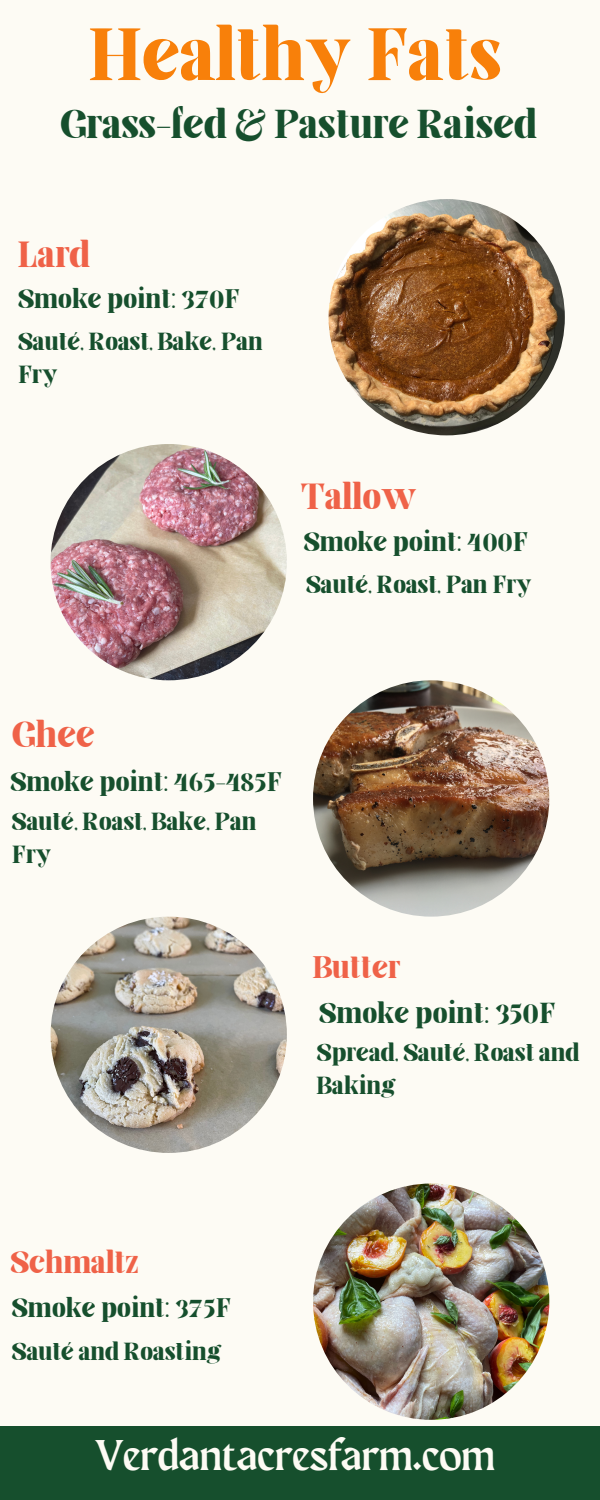
<style>
.page{position:relative;width:600px;height:1500px;background:#fdfbf4}
.page>*{position:absolute;margin:0;border:0;box-sizing:border-box;transform-origin:0 0}
.t1{font:71px "Elika Gorica";color:#f8800a}
.t2{font:43px "Maragsa Display";color:#fdfbf4}
.t3{font:38.8px "Elika Gorica";color:#164f2d}
.t4{font:35px "Elika Gorica";color:#ef6248}
.t5{font:30px "Elika Gorica";color:#ef6248}
.t6{font:27.8px "Elika Gorica";color:#164f2d}
.t7{font:25.8px "Elika Gorica";color:#164f2d}
.t8{font:23.8px/33px "Elika Gorica";color:#164f2d}
</style>
<div class="page">
<img style="left:51px;top:444px;width:236px;height:236px;border-radius:50%">
<img style="left:313px;top:680px;width:236px;height:237px;border-radius:50%">
<img style="left:51px;top:917px;width:236px;height:236px;border-radius:50%">
<img style="left:313px;top:1184px;width:236px;height:236px;border-radius:50%">
<img style="left:329px;top:199px;width:236px;height:236px;border-radius:50%">
<div style="left:0;top:1427px;width:600px;height:73px;background:#164f2d"></div>
<p class="t1" style="left:89px;top:27px;width:414px">Healthy Fats</p>
<p class="t3" style="left:60px;top:109px;width:478px">Grass-fed &amp; Pasture Raised</p>
<p class="t4" style="left:18px;top:240px;width:74px">Lard</p>
<p class="t7" style="left:18px;top:288px;width:223px">Smoke point: 370F</p>
<p class="t8" style="left:18px;top:328px;width:246px">Sauté, Roast, Bake, Pan<br>Fry</p>
<p class="t4" style="left:300px;top:482px;width:118px">Tallow</p>
<p class="t7" style="left:304px;top:531px;width:226px">Smoke point: 400F</p>
<p class="t8" style="left:306px;top:570px;width:227px">Sauté, Roast, Pan Fry</p>
<p class="t4" style="left:12px;top:721px;width:84px">Ghee</p>
<p class="t7" style="left:10px;top:772px;width:273px">Smoke point: 465-485F</p>
<p class="t8" style="left:12px;top:808px;width:246px">Sauté, Roast, Bake, Pan<br>Fry</p>
<p class="t5" style="left:313px;top:955px;width:89px">Butter</p>
<p class="t6" style="left:319px;top:1002px;width:238px">Smoke point: 350F</p>
<p class="t8" style="left:317px;top:1039px;width:264px">Spread, Sauté, Roast and<br>Baking</p>
<p class="t5" style="left:10px;top:1251px;width:130px">Schmaltz</p>
<p class="t7" style="left:12px;top:1298px;width:221px">Smoke point: 375F</p>
<p class="t8" style="left:12px;top:1338px;width:210px">Sauté and Roasting</p>
<p class="t2" style="left:95px;top:1436px;width:401px">Verdantacresfarm.com</p>
</div>
